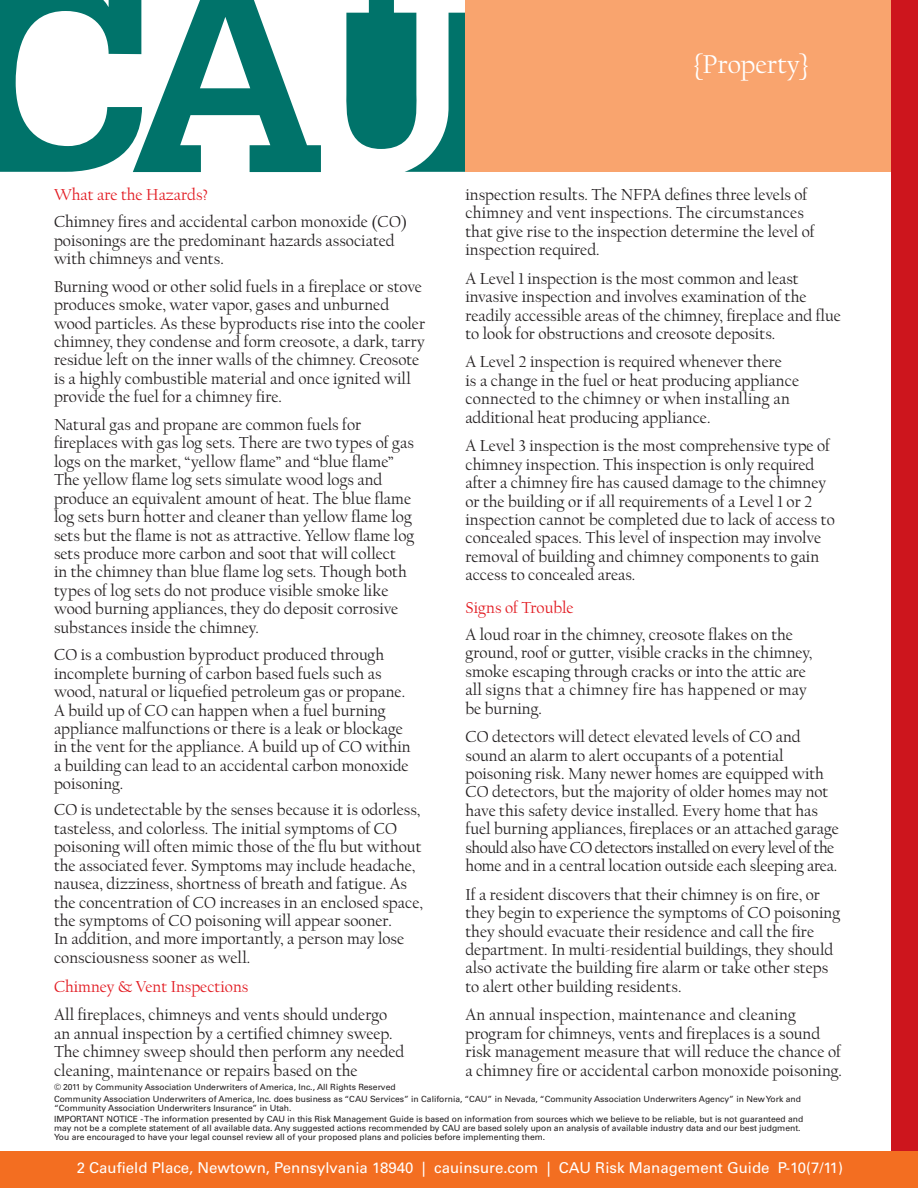
<style>
.page{position:relative;width:918px;height:1188px;background:#fff}
.page>*{position:absolute;margin:0;border:0;box-sizing:border-box;transform-origin:0 0}
.t1{font:27px "FB Californian";letter-spacing:.005em;color:#fff}
.t2{font:16.5px/18.5px "FB Californian";color:#231f20}
.t3{font:16.5px "FB Californian";color:#e21a21}
.t4{font:15px "Univers";color:#fff}
.t5{font:8.55px/11.7px "Univers";color:#231f20}
</style>
<div class="page">
<svg style="left:346px;top:0;width:120px;height:172px;fill:#00736a"></svg>
<svg style="left:0;top:0;width:321px;height:172px"></svg>
<div style="left:466px;top:0;width:452px;height:172px;background:#f9a46e"></div>
<div style="left:891px;top:0;width:27px;height:1188px;background:#cd151d"></div>
<div style="left:0;top:1151px;width:918px;height:37px;background:#f36e21"></div>
<h1 class="t1" style="left:694px;top:50px;width:116px">{Property}</h1>
<p class="t2" style="left:465px;top:186px;width:351px">inspection results. The NFPA defines three levels of chimney and vent inspections. The circumstances that give rise to the inspection determine the level of inspection required.</p>
<p class="t2" style="left:465px;top:270px;width:377px">A Level 1 inspection is the most common and least invasive inspection and involves examination of the readily accessible areas of the chimney, fireplace and flue to look for obstructions and creosote deposits.</p>
<p class="t2" style="left:465px;top:354px;width:335px">A Level 2 inspection is required whenever there<br>is a change in the fuel or heat producing appliance connected to the chimney or when installing an additional heat producing appliance.</p>
<p class="t2" style="left:465px;top:438px;width:371px">A Level 3 inspection is the most comprehensive type of chimney inspection. This inspection is only required after a chimney fire has caused damage to the chimney or the building or if all requirements of a Level 1 or 2 inspection cannot be completed due to lack of access to concealed spaces. This level of inspection may involve removal of building and chimney components to gain access to concealed areas.</p>
<p class="t3" style="left:465px;top:599px;width:110px">Signs of Trouble</p>
<p class="t2" style="left:465px;top:626px;width:348px">A loud roar in the chimney, creosote flakes on the ground, roof or gutter, visible cracks in the chimney, smoke escaping through cracks or into the attic are all signs that a chimney fire has happened or may be burning.</p>
<p class="t2" style="left:465px;top:728px;width:375px">CO detectors will detect elevated levels of CO and sound an alarm to alert occupants of a potential poisoning risk. Many newer homes are equipped with CO detectors, but the majority of older homes may not have this safety device installed. Every home that has fuel burning appliances, fireplaces or an attached garage should also have CO detectors installed on every level of the home and in a central location outside each sleeping area.</p>
<p class="t2" style="left:465px;top:886px;width:376px">If a resident discovers that their chimney is on fire, or they begin to experience the symptoms of CO poisoning they should evacuate their residence and call the fire department. In multi-residential buildings, they should also activate the building fire alarm or take other steps to alert other building residents.</p>
<p class="t2" style="left:465px;top:1007px;width:378px">An annual inspection, maintenance and cleaning program for chimneys, vents and fireplaces is a sound risk management measure that will reduce the chance of a chimney fire or accidental carbon monoxide poisoning.</p>
<p class="t5" style="left:54px;top:1081px;width:749px">© 2011 by Community Association Underwriters of America, Inc., All Rights Reserved<br>Community Association Underwriters of America, Inc. does business as “CAU Services” in California, “CAU” in Nevada, “Community Association Underwriters Agency” in New York and</p>
<p class="t5" style="left:54px;top:1102px;width:751px">“Community Association Underwriters Insurance” in Utah.<br>IMPORTANT NOTICE - The information presented by CAU in this Risk Management Guide is based on information from sources which we believe to be reliable, but is not guaranteed and</p>
<p class="t5" style="left:54px;top:1124px;width:748px;line-height:9px">may not be a complete statement of all available data. Any suggested actions recommended by CAU are based solely upon an analysis of available industry data and our best judgment.<br>You are encouraged to have your legal counsel review all of your proposed plans and policies before implementing them.</p>
<p class="t3" style="left:54px;top:186px;width:156px">What are the Hazards?</p>
<p class="t2" style="left:54px;top:214px;width:355px">Chimney fires and accidental carbon monoxide (CO) poisonings are the predominant hazards associated with chimneys and vents.</p>
<p class="t2" style="left:54px;top:278px;width:373px">Burning wood or other solid fuels in a fireplace or stove produces smoke, water vapor, gases and unburned wood particles. As these byproducts rise into the cooler chimney, they condense and form creosote, a dark, tarry residue left on the inner walls of the chimney. Creosote is a highly combustible material and once ignited will provide the fuel for a chimney fire.</p>
<p class="t2" style="left:54px;top:416px;width:362px">Natural gas and propane are common fuels for fireplaces with gas log sets. There are two types of gas logs on the market, “yellow flame” and “blue flame” The yellow flame log sets simulate wood logs and produce an equivalent amount of heat. The blue flame log sets burn hotter and cleaner than yellow flame log sets but the flame is not as attractive. Yellow flame log sets produce more carbon and soot that will collect<br>in the chimney than blue flame log sets. Though both types of log sets do not produce visible smoke like wood burning appliances, they do deposit corrosive substances inside the chimney.</p>
<p class="t2" style="left:54px;top:647px;width:358px">CO is a combustion byproduct produced through incomplete burning of carbon based fuels such as wood, natural or liquefied petroleum gas or propane.<br>A build up of CO can happen when a fuel burning appliance malfunctions or there is a leak or blockage in the vent for the appliance. A build up of CO within a building can lead to an accidental carbon monoxide poisoning.</p>
<p class="t2" style="left:54px;top:802px;width:370px">CO is undetectable by the senses because it is odorless, tasteless, and colorless. The initial symptoms of CO poisoning will often mimic those of the flu but without the associated fever. Symptoms may include headache, nausea, dizziness, shortness of breath and fatigue. As the concentration of CO increases in an enclosed space, the symptoms of CO poisoning will appear sooner.<br>In addition, and more importantly, a person may lose consciousness sooner as well.</p>
<p class="t3" style="left:54px;top:978px;width:196px">Chimney &amp; Vent Inspections</p>
<p class="t2" style="left:54px;top:1007px;width:352px">All fireplaces, chimneys and vents should undergo an annual inspection by a certified chimney sweep.<br>The chimney sweep should then perform any needed cleaning, maintenance or repairs based on the</p>
<p class="t4" style="left:77px;top:1159px;width:768px">2 Caufield Place, Newtown, Pennsylvania 18940 | cauinsure.com | CAU Risk Management Guide P-10(7/11)</p>
</div>
